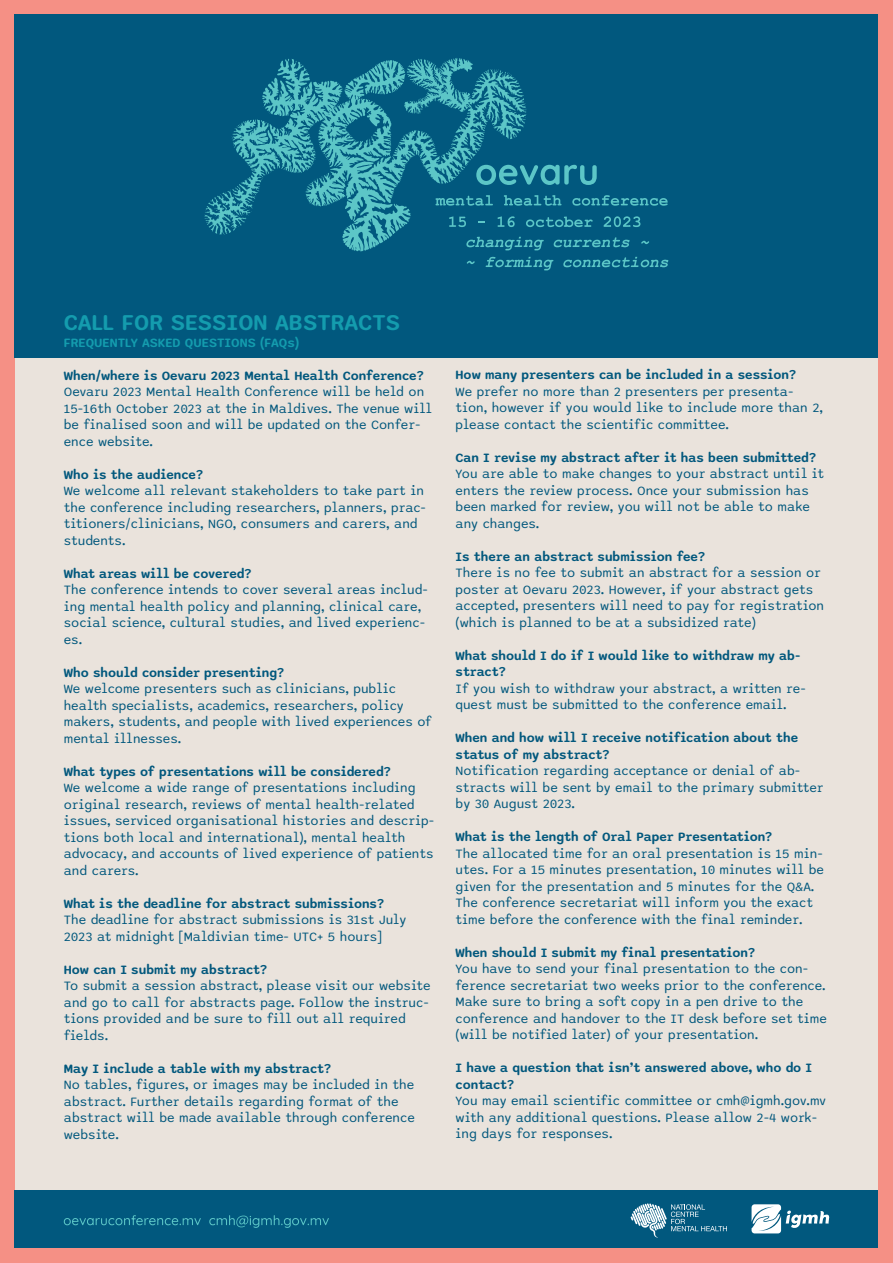
<style>
.page{position:relative;width:893px;height:1263px;background:#fff}
.page>*{position:absolute;margin:0;border:0;box-sizing:border-box;transform-origin:0 0}
.t1{font:600 24px "Sono";color:#149cae}
.t2{font:13.5px/16.5px "Sono";color:#02587d}
.t3{font:600 13.5px/16.5px "Sono";color:#02587d}
.t4{font:600 13.5px "Sono";color:#149cae}
</style>
<div class="page">
<div style="left:8px;top:8px;width:877px;height:1247px;background:#eae3dc"></div>
<div style="left:0;top:0;width:893px;height:1263px;border:15px solid #f59085"></div>
<div style="left:15px;top:1191px;width:863px;height:57px;background:#01587e"></div>
<div style="left:15px;top:14px;width:863px;height:343px;background:#01587e"></div>
<svg style="left:752px;top:1204px;width:78px;height:29px"></svg>
<svg style="left:631px;top:1203px;width:96px;height:34px"></svg>
<svg style="left:64px;top:1215px;width:137px;height:10px"></svg>
<svg style="left:209px;top:1215px;width:120px;height:13px"></svg>
<svg style="left:204px;top:58px;width:464px;height:193px"></svg>
<svg style="left:467px;top:261px;width:8px;height:3px"></svg>
<svg style="left:486px;top:257px;width:67px;height:13px"></svg>
<svg style="left:563px;top:257px;width:105px;height:10px"></svg>
<h1 class="t1" style="left:64px;top:307px;width:338px">CALL FOR SESSION ABSTRACTS</h1>
<p class="t4" style="left:64px;top:333px;width:237px">FREQUENTLY ASKED QUESTIONS (FAQs(</p>
<p class="t3" style="left:64px;top:366px;width:361px">When/where is Oevaru 2023 Mental Health Conference?</p>
<p class="t2" style="left:64px;top:383px;width:370px">Oevaru 2023 Mental Health Conference will be held on<br>15-16th October 2023 at the in Maldives. The venue will</p>
<p class="t2" style="left:64px;top:432px;width:91px">ence website.</p>
<p class="t2" style="left:64px;top:416px;width:358px">be finalised soon and will be updated on the Confer-</p>
<p class="t3" style="left:64px;top:465px;width:141px">Who is the audience?</p>
<p class="t2" style="left:64px;top:482px;width:362px">We welcome all relevant stakeholders to take part in</p>
<p class="t2" style="left:64px;top:515px;width:355px">titioners/clinicians, NGO, consumers and carers, and</p>
<p class="t2" style="left:64px;top:498px;width:364px">the conference including researchers, planners, prac-</p>
<p class="t2" style="left:64px;top:531px;width:63px">students.</p>
<p class="t3" style="left:64px;top:564px;width:189px">What areas will be covered?</p>
<p class="t2" style="left:64px;top:597px;width:359px">ing mental health policy and planning, clinical care,</p>
<p class="t2" style="left:64px;top:581px;width:366px">The conference intends to cover several areas includ-</p>
<p class="t2" style="left:64px;top:614px;width:363px">social science, cultural studies, and lived experienc-</p>
<p class="t3" style="left:64px;top:663px;width:222px">Who should consider presenting?</p>
<p class="t2" style="left:64px;top:680px;width:370px">We welcome presenters such as clinicians, public health specialists, academics, researchers, policy makers, students, and people with lived experiences of mental illnesses.</p>
<p class="t3" style="left:64px;top:762px;width:329px">What types of presentations will be considered?</p>
<p class="t2" style="left:64px;top:779px;width:353px">We welcome a wide range of presentations including original research, reviews of mental health-related</p>
<p class="t2" style="left:64px;top:828px;width:343px">tions both local and international ,) mental health</p>
<p class="t2" style="left:64px;top:630px;width:20px">es.</p>
<p class="t2" style="left:64px;top:812px;width:372px">issues, serviced organisational histories and descrip-</p>
<p class="t2" style="left:64px;top:845px;width:371px">advocacy, and accounts of lived experience of patients and carers.</p>
<p class="t3" style="left:64px;top:894px;width:322px">What is the deadline for abstract submissions?</p>
<p class="t2" style="left:64px;top:911px;width:344px">The deadline for abstract submissions is 31st July<br>2023 at midnight [Maldivian time- UTC 5+ hours[</p>
<p class="t3" style="left:64px;top:960px;width:205px">How can I submit my abstract?</p>
<p class="t2" style="left:64px;top:977px;width:368px">To submit a session abstract, please visit our website</p>
<p class="t2" style="left:64px;top:1010px;width:344px">tions provided and be sure to fill out all required</p>
<p class="t2" style="left:64px;top:993px;width:366px">and go to call for abstracts page. Follow the instruc-</p>
<p class="t2" style="left:64px;top:1026px;width:46px">fields.</p>
<p class="t3" style="left:64px;top:1059px;width:269px">May I include a table with my abstract?</p>
<p class="t2" style="left:64px;top:1076px;width:353px">No tables, figures, or images may be included in the abstract. Further details regarding format of the abstract will be made available through conference website.</p>
<p class="t3" style="left:456px;top:366px;width:342px">How many presenters can be included in a session?</p>
<p class="t2" style="left:456px;top:399px;width:369px">tion, however if you would like to include more than 2,</p>
<p class="t2" style="left:456px;top:383px;width:340px">We prefer no more than 2 presenters per presenta-</p>
<p class="t2" style="left:456px;top:416px;width:275px">please contact the scientific committee.</p>
<p class="t3" style="left:456px;top:449px;width:362px">Can I revise my abstract after it has been submitted?</p>
<p class="t2" style="left:456px;top:465px;width:370px">You are able to make changes to your abstract until it enters the review process. Once your submission has been marked for review, you will not be able to make any changes.</p>
<p class="t3" style="left:456px;top:548px;width:251px">Is there an abstract submission fee?</p>
<p class="t2" style="left:456px;top:564px;width:370px">There is no fee to submit an abstract for a session or poster at Oevaru 2023. However, if your abstract gets accepted, presenters will need to pay for registration (which is planned to be at a subsidized rate(</p>
<p class="t3" style="left:456px;top:663px;width:52px">stract?</p>
<p class="t3" style="left:456px;top:647px;width:346px">What should I do if I would like to withdraw my ab-</p>
<p class="t2" style="left:456px;top:696px;width:333px">quest must be submitted to the conference email.</p>
<p class="t2" style="left:456px;top:680px;width:352px">If you wish to withdraw your abstract a, written re-</p>
<p class="t3" style="left:456px;top:729px;width:344px">When and how will I receive notification about the status of my abstract?</p>
<p class="t2" style="left:456px;top:779px;width:370px">stracts will be sent by email to the primary submitter</p>
<p class="t2" style="left:456px;top:762px;width:346px">Notification regarding acceptance or denial of ab-</p>
<p class="t2" style="left:456px;top:795px;width:121px">by 30 August 2023.</p>
<p class="t3" style="left:456px;top:828px;width:318px">What is the length of Oral Paper Presentation?</p>
<p class="t2" style="left:456px;top:861px;width:370px">utes. For a 15 minutes presentation, 10 minutes will be</p>
<p class="t2" style="left:456px;top:845px;width:369px">The allocated time for an oral presentation is 15 min-</p>
<p class="t2" style="left:456px;top:878px;width:360px;text-align:justify">given for the presentation and 5 minutes for the Q . A&amp; The conference secretariat will inform you the exact time before the conference with the final reminder.</p>
<p class="t3" style="left:456px;top:944px;width:301px">When should I submit my final presentation?</p>
<p class="t2" style="left:455px;top:977px;width:372px">ference secretariat two weeks prior to the conference.</p>
<p class="t2" style="left:456px;top:960px;width:354px">You have to send your final presentation to the con-</p>
<p class="t2" style="left:455px;top:993px;width:373px">Make sure to bring a soft copy in a pen drive to the conference and handover to the IT desk before set time (will be notified later) of your presentation.</p>
<p class="t3" style="left:455px;top:1059px;width:358px">I have a question that isn t’ answered above, who do I contact?</p>
<p class="t2" style="left:455px;top:1092px;width:372px">You may email scientific committee or cmh@igmh.gov.mv</p>
<p class="t2" style="left:455px;top:1125px;width:158px">ing days for responses.</p>
<p class="t2" style="left:455px;top:1109px;width:363px">with any additional questions. Please allow 2-4 work-</p>
</div>
